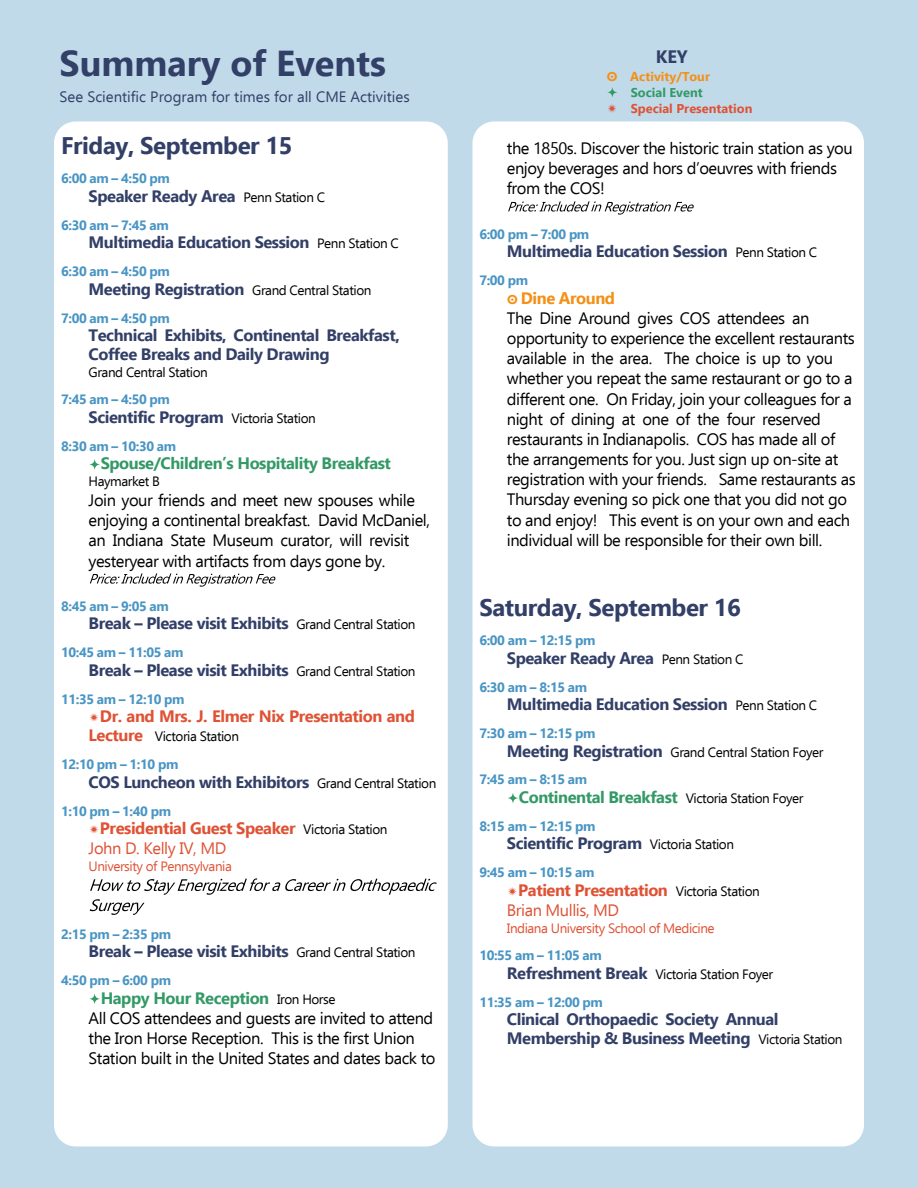
<style>
.page{position:relative;width:918px;height:1188px;background:#c1daea}
.page>*{position:absolute;margin:0;border:0;box-sizing:border-box;transform-origin:0 0}
.t1{font:700 36px "Ebrima";color:#323f67}
.t2{font:700 24px "Ebrima";letter-spacing:-.02em;color:#323f67}
.t3{font:700 18px "Ebrima";color:#323f67}
.t4{font:16.5px/20.1px "Ebrima";letter-spacing:-.03em;color:#000}
.t5{font:700 16.5px/18.9px "Ebrima";letter-spacing:-.025em;color:#323f67}
.t6{font:700 16.5px/20.2px "Ebrima";letter-spacing:-.025em;color:#df5235}
.t7{font:700 16.5px "Ebrima";letter-spacing:-.025em;color:#396}
.t8{font:15px "Ebrima";color:#323f67}
.t9{font:700 13.5px "Ebrima";letter-spacing:-.03em;color:#4995c4}
.t10{font:13.5px/18.5px "Ebrima";letter-spacing:-.035em;color:#000}
.t11{font:13.5px "Ebrima";letter-spacing:-.035em;color:#df5235}
.t12{font:700 12.75px "Ebrima";color:#df5235}
.t13{font:700 12.75px "Ebrima";color:#f39016}
.t14{font:700 12.75px "Ebrima";color:#396}
.s1{font-weight:400;font-size:13.5px;color:#000}
.s2{font-weight:700;font-size:16.5px;color:#df5235}
.s3{font-weight:700;color:#4995c4}
.s4{font-weight:400}
.s5{font-weight:700;color:#396}
.s6{font-size:13.5px}
.s7{font-weight:700;font-size:12.75px;color:#f39016}
.s8{font-weight:700;color:#f39016}
.s9{font-weight:700;font-size:16.5px;color:#323f67}
</style>
<div class="page">
<div style="left:54px;top:121px;width:394px;height:1025px;background:#fff;border-radius:22px"></div>
<div style="left:472px;top:121px;width:392px;height:1025px;background:#fff;border-radius:22px"></div>
<svg style="left:90px;top:460px;width:10px;height:9px"></svg>
<svg style="left:90px;top:573px;width:185px;height:14px"></svg>
<svg style="left:90px;top:878px;width:347px;height:37px"></svg>
<svg style="left:90px;top:994px;width:10px;height:10px"></svg>
<svg style="left:508px;top:201px;width:186px;height:14px"></svg>
<svg style="left:508px;top:793px;width:10px;height:10px"></svg>
<svg style="left:608px;top:88px;width:9px;height:9px"></svg>
<h1 class="t1" style="left:60px;top:49px;width:328px">Summary of Events</h1>
<p class="t8" style="left:60px;top:91px;width:352px">See Scientific Program for times for all CME Activities</p>
<h2 class="t2" style="left:61px;top:137px;width:233px">Friday, September 15</h2>
<p class="t9" style="left:61px;top:173px;width:110px">6:00 am – 4:50 pm</p>
<p class="t5" style="left:89px;top:188px;width:238px">Speaker Ready Area <span class="s1">Penn Station C</span></p>
<p class="t9" style="left:61px;top:220px;width:109px">6:30 am – 7:45 am</p>
<p class="t5" style="left:89px;top:235px;width:312px">Multimedia Education Session <span class="s1">Penn Station C</span></p>
<p class="t9" style="left:61px;top:266px;width:110px">6:30 am – 4:50 pm</p>
<p class="t5" style="left:89px;top:281px;width:284px">Meeting Registration <span class="s1">Grand Central Station</span></p>
<p class="t9" style="left:61px;top:313px;width:110px">7:00 am – 4:50 pm</p>
<p class="t5" style="left:89px;top:327px;width:313px">Technical Exhibits, Continental Breakfast,<br>Coffee Breaks and Daily Drawing</p>
<p class="t10" style="left:89px;top:364px;width:121px">Grand Central Station</p>
<p class="t9" style="left:61px;top:394px;width:110px">7:45 am – 4:50 pm</p>
<p class="t5" style="left:89px;top:409px;width:229px">Scientific Program <span class="s1">Victoria Station</span></p>
<p class="t9" style="left:61px;top:441px;width:117px">8:30 am – 10:30 am</p>
<p class="t7" style="left:101px;top:457px;width:292px">Spouse/Children’s Hospitality Breakfast</p>
<p class="t10" style="left:89px;top:474px;width:73px">Haymarket B</p>
<p class="t4" style="left:89px;top:492px;width:343px">Join your friends and meet new spouses while enjoying a continental breakfast. David McDaniel, an Indiana State Museum curator, will revisit yesteryear with artifacts from days gone by.</p>
<p class="t9" style="left:61px;top:601px;width:109px">8:45 am – 9:05 am</p>
<p class="t5" style="left:89px;top:616px;width:328px">Break – Please visit Exhibits <span class="s1">Grand Central Station</span></p>
<p class="t9" style="left:61px;top:647px;width:124px">10:45 am – 11:05 am</p>
<p class="t5" style="left:89px;top:662px;width:328px">Break – Please visit Exhibits <span class="s1">Grand Central Station</span></p>
<p class="t9" style="left:61px;top:694px;width:125px">11:35 am – 12:10 pm</p>
<p class="t6" style="left:100px;top:708px;width:317px">Dr. and Mrs. J. Elmer Nix Presentation and</p>
<p class="t10" style="left:61px;top:724px;width:179px;line-height:27.9px;text-indent:27px"><span class="s2">Lecture</span> Victoria Station<br><span class="s3">12:10 pm – 1:10 pm</span></p>
<p class="t5" style="left:89px;top:774px;width:349px">COS Luncheon with Exhibitors <span class="s1">Grand Central Station</span></p>
<p class="t9" style="left:61px;top:806px;width:111px">1:10 pm – 1:40 pm</p>
<p class="t6" style="left:89px;top:820px;width:300px;text-indent:11px">Presidential Guest Speaker <span class="s1">Victoria Station<br></span><span class="s4">John D. Kelly IV, MD</span></p>
<p class="t11" style="left:89px;top:861px;width:145px">University of Pennsylvania</p>
<p class="t9" style="left:61px;top:929px;width:111px">2:15 pm – 2:35 pm</p>
<p class="t5" style="left:89px;top:944px;width:328px">Break – Please visit Exhibits <span class="s1">Grand Central Station</span></p>
<p class="t9" style="left:61px;top:975px;width:111px">4:50 pm – 6:00 pm</p>
<p class="t4" style="left:89px;top:989px;width:348px;text-indent:12px"><span class="s5">Happy Hour Reception</span> <span class="s6">Iron Horse<br></span>All COS attendees and guests are invited to attend the Iron Horse Reception. This is the first Union Station built in the United States and dates back to</p>
<p class="t3" style="left:656px;top:50px;width:34px">KEY</p>
<p class="t13" style="left:607px;top:71px;width:105px">ⵙ Activity/Tour</p>
<p class="t14" style="left:631px;top:88px;width:73px">Social Event</p>
<p class="t12" style="left:631px;top:104px;width:123px">Special Presentation</p>
<p class="t4" style="left:507px;top:140px;width:347px">the 1850s. Discover the historic train station as you enjoy beverages and hors d’oeuvres with friends from the COS!</p>
<p class="t9" style="left:479px;top:229px;width:111px">6:00 pm – 7:00 pm</p>
<p class="t5" style="left:507px;top:244px;width:312px">Multimedia Education Session <span class="s1">Penn Station C</span></p>
<p class="t9" style="left:479px;top:275px;width:50px">7:00 pm</p>
<p class="t4" style="left:507px;top:289px;width:350px"><span class="s7">ⵙ</span> <span class="s8">Dine Around<br></span>The Dine Around gives COS attendees an opportunity to experience the excellent restaurants available in the area. The choice is up to you whether you repeat the same restaurant or go to a different one. On Friday, join your colleagues for a night of dining at one of the four reserved restaurants in Indianapolis. COS has made all of the arrangements for you. Just sign up on-site at registration with your friends. Same restaurants as Thursday evening so pick one that you did not go to and enjoy! This event is on your own and each individual will be responsible for their own bill.</p>
<h2 class="t2" style="left:479px;top:598px;width:263px">Saturday, September 16</h2>
<p class="t9" style="left:479px;top:635px;width:118px">6:00 am – 12:15 pm</p>
<p class="t5" style="left:507px;top:650px;width:238px">Speaker Ready Area <span class="s1">Penn Station C</span></p>
<p class="t9" style="left:479px;top:682px;width:109px">6:30 am – 8:15 am</p>
<p class="t5" style="left:507px;top:696px;width:312px">Multimedia Education Session <span class="s1">Penn Station C</span></p>
<p class="t10" style="left:507px;top:725px;width:318px;text-indent:-27px"><span class="s3">7:30 am – 12:15 pm<br></span><span class="s9">Meeting Registration</span> Grand Central Station Foyer</p>
<p class="t9" style="left:479px;top:774px;width:109px">7:45 am – 8:15 am</p>
<p class="t7" style="left:519px;top:791px;width:286px">Continental Breakfast <span class="s1">Victoria Station Foyer</span></p>
<p class="t9" style="left:479px;top:821px;width:118px">8:15 am – 12:15 pm</p>
<p class="t5" style="left:507px;top:836px;width:229px">Scientific Program <span class="s1">Victoria Station</span></p>
<p class="t9" style="left:479px;top:867px;width:117px">9:45 am – 10:15 am</p>
<p class="t6" style="left:507px;top:881px;width:254px;text-indent:11px">Patient Presentation <span class="s1">Victoria Station<br></span><span class="s4">Brian Mullis, MD</span></p>
<p class="t11" style="left:507px;top:923px;width:209px">Indiana University School of Medicine</p>
<p class="t10" style="left:507px;top:948px;width:268px;text-indent:-27px"><span class="s3">10:55 am – 11:05 am<br></span><span class="s9">Refreshment Break</span> Victoria Station Foyer</p>
<p class="t9" style="left:479px;top:997px;width:125px">11:35 am – 12:00 pm</p>
<p class="t5" style="left:507px;top:1012px;width:337px">Clinical Orthopaedic Society Annual<br>Membership &amp; Business Meeting <span class="s1">Victoria Station</span></p>
</div>
